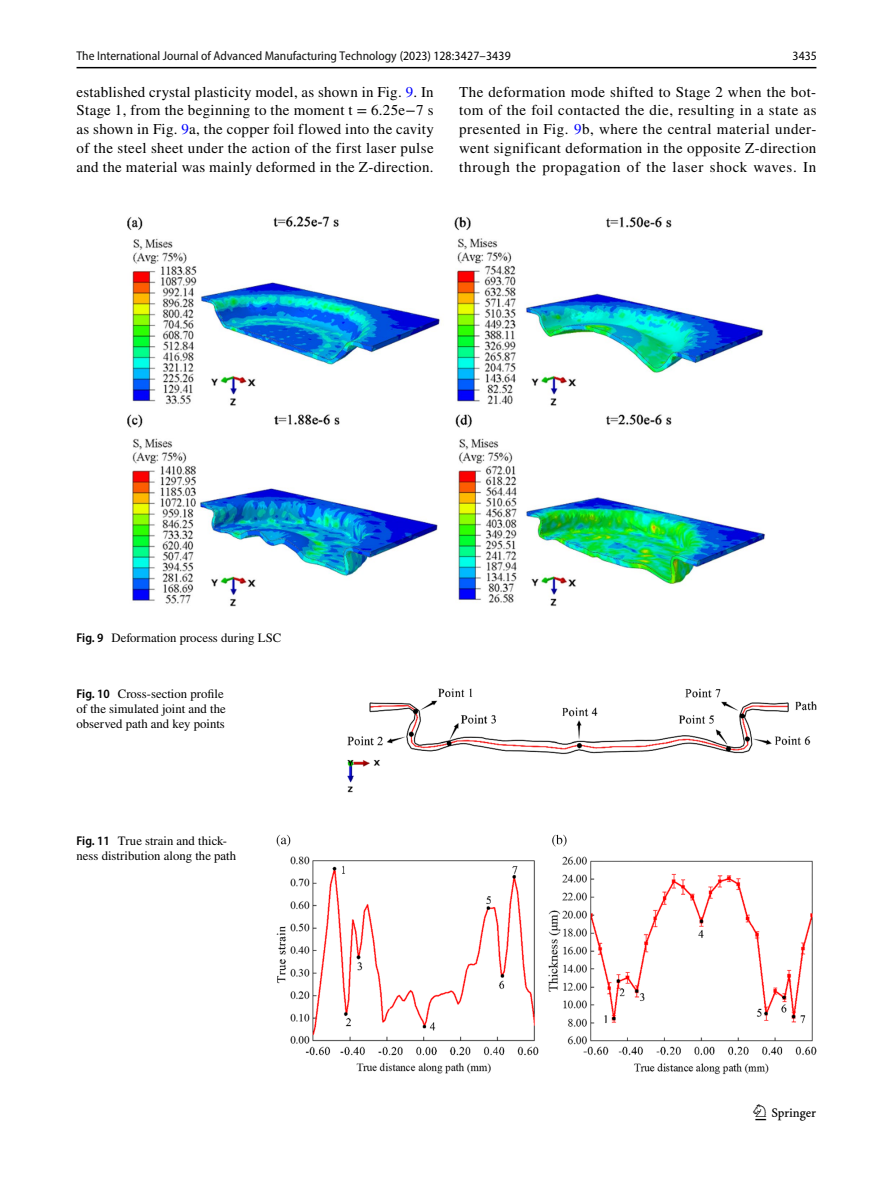
<style>
.page{position:relative;width:893px;height:1187px;background:#fff}
.page>*{position:absolute;margin:0;border:0;box-sizing:border-box;transform-origin:0 0}
.t1{font:22.5px "Springnew Regular 3";color:#000}
.t2{font:15px/18.8px "STIX";letter-spacing:.025em;color:#000;text-align:justify}
.t3{font:12.75px/15px "STIX";color:#000}
.t4{font:semi-condensed 12.75px "Myriad Pro";color:#131413}
.t5{font:semi-condensed 12.75px "Hmkpnk Myriad Pro";color:#000}
.s1{font-family:"Myriad Pro Semi Cn 2";font-stretch:normal;color:#000}
.s2{color:#00f}
.s3{font-family:"Myriad Pro";font-weight:600;font-stretch:semi-condensed}
</style>
<div class="page">
<hr style="left:77px;top:67px;width:739px;height:1px;background:#000">
<img style="left:127px;top:217px;width:638px;height:390px">
<img style="left:347px;top:688px;width:469px;height:104px">
<img style="left:276px;top:835px;width:540px;height:238px">
<p class="t4" style="left:77px;top:51px;width:436px">The International Journal of Advanced Manufacturing Technology <span class="s1">(2023) 128:3427–3439</span></p>
<p class="t5" style="left:793px;top:51px;width:26px">3435</p>
<p class="t2" style="left:77px;top:83px;width:359px">established crystal plasticity model, as shown in Fig. <span class="s2">9</span>. In Stage 1, from the beginning to the moment t = 6.25e−7 s as shown in Fig. <span class="s2">9</span>a, the copper foil flowed into the cavity of the steel sheet under the action of the first laser pulse and the material was mainly deformed in the Z-direction.</p>
<p class="t2" style="left:459px;top:83px;width:359px">The deformation mode shifted to Stage 2 when the bot&shy;tom of the foil contacted the die, resulting in a state as presented in Fig. <span class="s2">9</span>b, where the central material under&shy;went significant deformation in the opposite Z-direction through the propagation of the laser shock waves. In</p>
<p class="t3" style="left:77px;top:631px;width:206px"><span class="s3">Fig. 9</span> Deformation process during LSC</p>
<p class="t3" style="left:77px;top:687px;width:151px"><span class="s3">Fig. 10</span> Cross-section profile of the simulated joint and the observed path and key points</p>
<p class="t3" style="left:77px;top:833px;width:161px"><span class="s3">Fig. 11</span> True strain and thick&shy;ness distribution along the path</p>
<h1 class="t1" style="left:755px;top:1104px;width:62px">1 3</h1>
</div>
